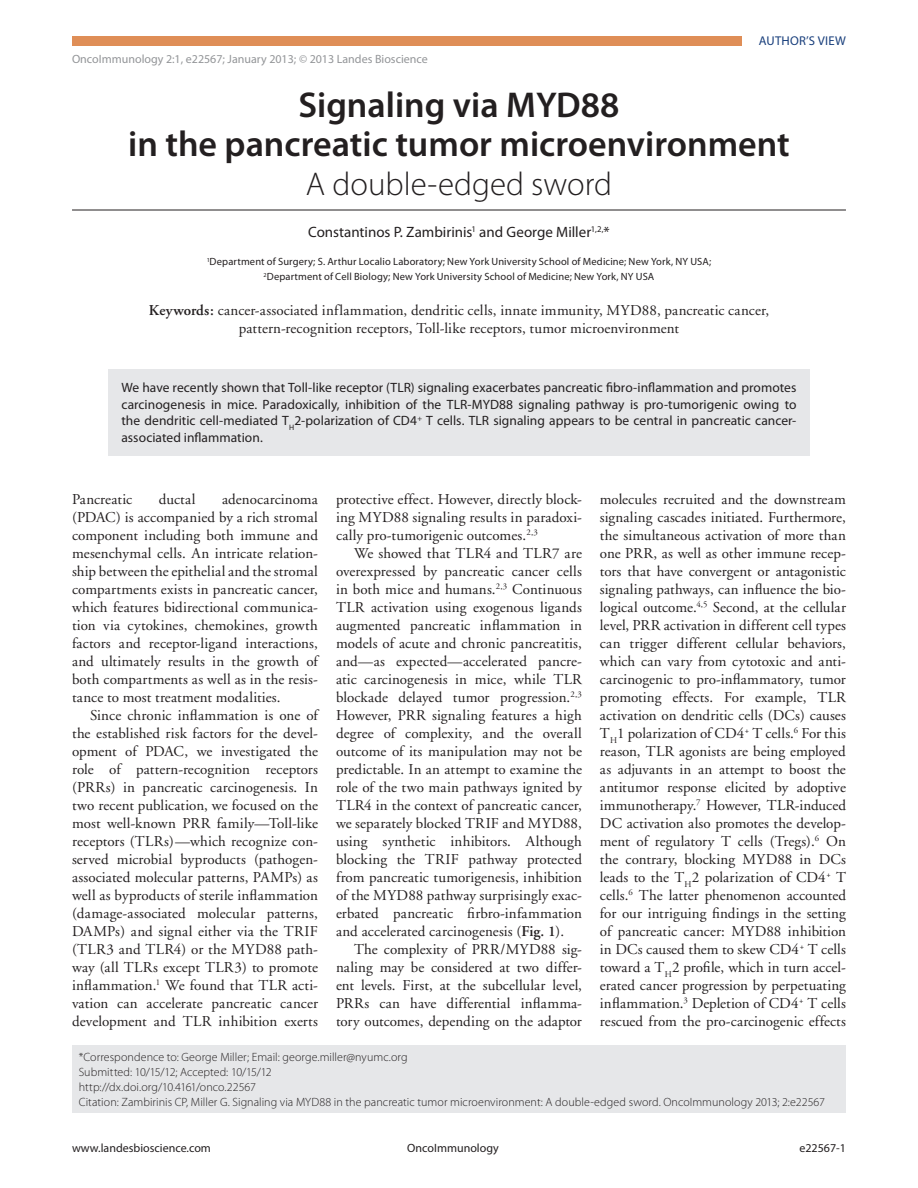
<style>
.page{position:relative;width:918px;height:1188px;background:#fff}
.page>*{position:absolute;margin:0;border:0;box-sizing:border-box;transform-origin:0 0}
.t1{font:600 36px/39px "Myriad Pro";color:#231f20;text-align:center}
.t2{font:300 33px "Myriad Pro";color:#231f20}
.t3{font:15px/18px "Adobe Garamond";letter-spacing:.005em;color:#231f20;text-align:justify}
.t4{font:15px "Myriad Pro";letter-spacing:-.005em;color:#231f20}
.t5{font:13.5px/16.5px "Myriad Pro";color:#231f20;text-align:justify}
.t6{font:12.75px "Myriad Pro";letter-spacing:.02em;color:#193f7c}
.t7{font:300 12px/15px "Myriad Pro";letter-spacing:.005em;color:#231f20}
.t8{font:12px "Myriad Pro";color:#939598}
.t9{font:12px "Myriad Pro";color:#231f20}
.t10{font:10.5px/15px "Myriad Pro";letter-spacing:.015em;color:#231f20;text-align:center}
.s1{font-weight:600}
</style>
<div class="page">
<div style="left:72px;top:36px;width:669px;height:10px;background:#df8e57"></div>
<hr style="left:72px;top:210px;width:774px;height:1px;background:#231f20">
<div style="left:72px;top:1045px;width:774px;height:68px;background:#e6e7e9"></div>
<div style="left:108px;top:369px;width:702px;height:86px;background:#e6e7e9"></div>
<p class="t8" style="left:72px;top:52px;width:357px">OncoImmunology 2:1, e22567; January 2013; © 2013 Landes Bioscience</p>
<p class="t6" style="left:759px;top:32px;width:89px">Author’s View</p>
<h1 class="t1" style="left:128px;top:85px;width:663px">Signaling via MYD88<br>in the pancreatic tumor microenvironment</h1>
<h2 class="t2" style="left:306px;top:164px;width:308px">A double-edged sword</h2>
<p class="t4" style="left:308px;top:223px;width:303px">Constantinos P. Zambirinis<sup>1</sup> and George Miller<sup>1,2,</sup>*</p>
<p class="t10" style="left:207px;top:254px;width:506px"><sup>1</sup>Department of Surgery; S. Arthur Localio Laboratory; New York University School of Medicine; New York, NY USA;<br><sup>2</sup>Department of Cell Biology; New York University School of Medicine; New York, NY USA</p>
<p class="t3" style="left:149px;top:301px;width:622px;text-align:center"><span class="s1">Keywords:</span> cancer-associated inflammation, dendritic cells, innate immunity, MYD88, pancreatic cancer, pattern-recognition receptors, Toll-like receptors, tumor microenvironment</p>
<p class="t5" style="left:122px;top:379px;width:676px">We have recently shown that Toll-like receptor (TLR) signaling exacerbates pancreatic fibro-inflammation and promotes carcinogenesis in mice. Paradoxically, inhibition of the TLR-MYD88 signaling pathway is pro-tumorigenic owing to the dendritic cell-mediated T<sub>H</sub>2-polarization of CD4<sup>+</sup> T cells. TLR signaling appears to be central in pancreatic cancer&shy;associated inflammation.</p>
<p class="t3" style="left:72px;top:491px;width:247px;text-indent:150px">adenocarcinoma (PDAC) is accompanied by a rich stromal component including both immune and mesenchymal cells. An intricate relation&shy;ship between the epithelial and the stromal compartments exists in pancreatic cancer, which features bidirectional communica&shy;tion via cytokines, chemokines, growth factors and receptor-ligand interactions, and ultimately results in the growth of both compartments as well as in the resis&shy;tance to most treatment modalities.</p>
<p class="t3" style="left:72px;top:707px;width:248px;text-indent:18px">Since chronic inflammation is one of the established risk factors for the devel&shy;opment of PDAC, we investigated the role of pattern-recognition receptors (PRRs) in pancreatic carcinogenesis. In two recent publication, we focused on the most well-known PRR family—Toll-like receptors (TLRs)—which recognize con&shy;served microbial byproducts (pathogen&shy;associated molecular patterns, PAMPs) as well as byproducts of sterile inflammation (damage-associated molecular patterns, DAMPs) and signal either via the TRIF (TLR3 and TLR4) or the MYD88 path&shy;way (all TLRs except TLR3) to promote inflammation.<sup>1</sup> We found that TLR acti&shy;vation can accelerate pancreatic cancer development and TLR inhibition exerts</p>
<p class="t3" style="left:72px;top:491px;width:62px">Pancreatic</p>
<p class="t3" style="left:159px;top:491px;width:38px">ductal</p>
<p class="t3" style="left:336px;top:491px;width:247px">protective effect. However, directly block&shy;ing MYD88 signaling results in paradoxi&shy;cally pro-tumorigenic outcomes.<sup>2,3</sup></p>
<p class="t3" style="left:336px;top:545px;width:248px;text-indent:18px">We showed that TLR4 and TLR7 are overexpressed by pancreatic cancer cells in both mice and humans.<sup>2,3</sup> Continuous TLR activation using exogenous ligands augmented pancreatic inflammation in models of acute and chronic pancreatitis, and—as expected—accelerated pancre&shy;atic carcinogenesis in mice, while TLR blockade delayed tumor progression.<sup>2,3<br></sup>However, PRR signaling features a high degree of complexity, and the overall outcome of its manipulation may not be predictable. In an attempt to examine the role of the two main pathways ignited by TLR4 in the context of pancreatic cancer, we separately blocked TRIF and MYD88, using synthetic inhibitors. Although blocking the TRIF pathway protected from pancreatic tumorigenesis, inhibition of the MYD88 pathway surprisingly exac&shy;erbated pancreatic firbro-infammation and accelerated carcinogenesis (<span class="s1">Fig. 1</span>).</p>
<p class="t3" style="left:336px;top:941px;width:247px;text-indent:18px">The complexity of PRR/MYD88 sig&shy;naling may be considered at two differ&shy;ent levels. First, at the subcellular level, PRRs can have differential inflamma&shy;tory outcomes, depending on the adaptor</p>
<p class="t3" style="left:600px;top:491px;width:248px">molecules recruited and the downstream signaling cascades initiated. Furthermore, the simultaneous activation of more than one PRR, as well as other immune recep&shy;tors that have convergent or antagonistic signaling pathways, can influence the bio&shy;logical outcome.<sup>4,5</sup> Second, at the cellular level, PRR activation in different cell types can trigger different cellular behaviors, which can vary from cytotoxic and anti&shy;carcinogenic to pro-inflammatory, tumor promoting effects. For example, TLR activation on dendritic cells (DCs) causes T<sub>H</sub>1 polarization of CD4<sup>+</sup> T cells.<sup>6</sup> For this reason, TLR agonists are being employed as adjuvants in an attempt to boost the antitumor response elicited by adoptive immunotherapy.<sup>7</sup> However, TLR-induced DC activation also promotes the develop&shy;ment of regulatory T cells (Tregs).<sup>6</sup> On the contrary, blocking MYD88 in DCs leads to the T<sub>H</sub>2 polarization of CD4<sup>+</sup> T cells.<sup>6</sup> The latter phenomenon accounted for our intriguing findings in the setting of pancreatic cancer: MYD88 inhibition in DCs caused them to skew CD4<sup>+</sup> T cells toward a T<sub>H</sub>2 profile, which in turn accel&shy;erated cancer progression by perpetuating inflammation.<sup>3</sup> Depletion of CD4<sup>+</sup> T cells rescued from the pro-carcinogenic effects</p>
<p class="t7" style="left:79px;top:1049px;width:748px">*Correspondence to: George Miller; Email: george.miller@nyumc.org<br>Submitted: 10/15/12; Accepted: 10/15/12<br>http://dx.doi.org/10.4161/onco.22567<br>Citation: Zambirinis CP, Miller G. Signaling via MYD88 in the pancreatic tumor microenvironment: A double-edged sword. OncoImmunology 2013; 2:e22567</p>
<p class="t9" style="left:72px;top:1141px;width:140px">www.landesbioscience.com</p>
<p class="t9" style="left:407px;top:1141px;width:93px">OncoImmunology</p>
<p class="t9" style="left:799px;top:1141px;width:48px">e22567-1</p>
</div>
